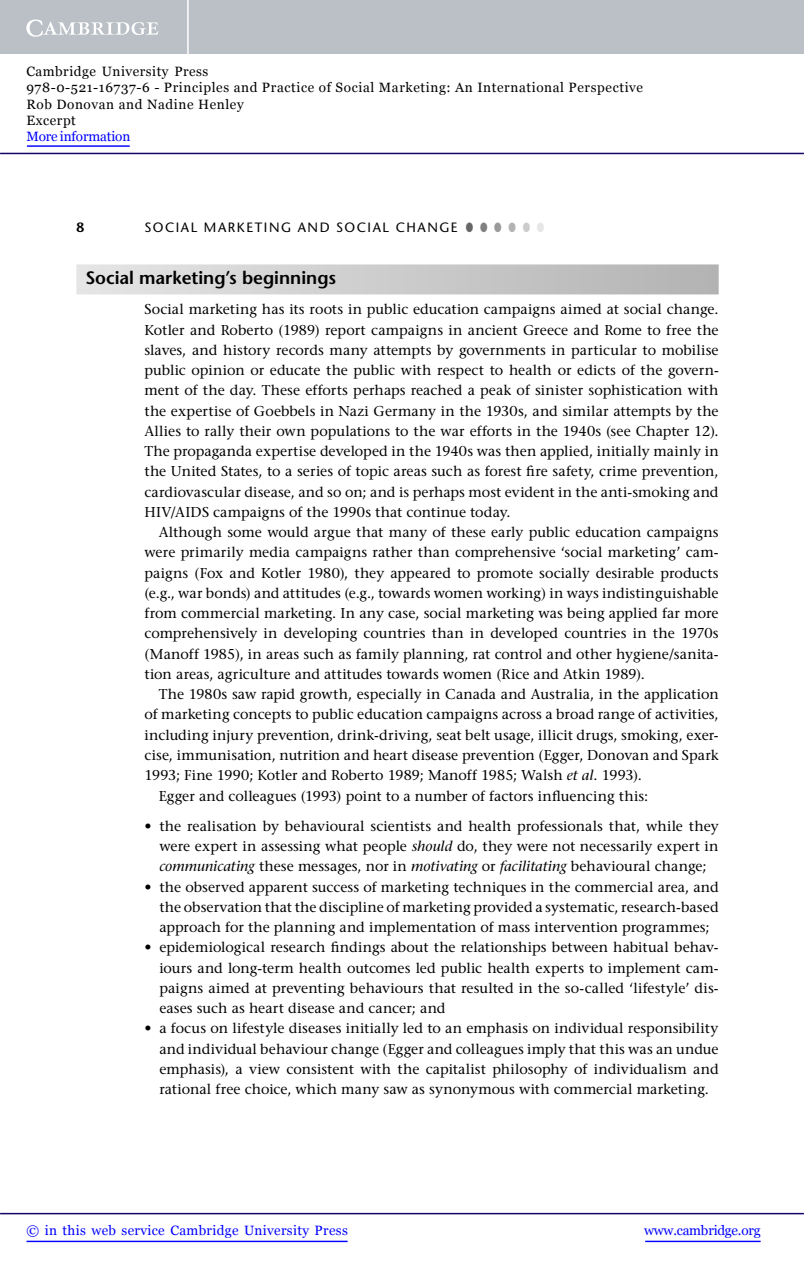
<style>
.page{position:relative;width:804px;height:1264px;background:#fff}
.page>*{position:absolute;margin:0;border:0;box-sizing:border-box;transform-origin:0 0}
.t1{font:600 18px "Stone Sans Std";color:#000}
.t2{font:500 14.25px/20.2px "Stone Serif Std";color:#000;text-align:justify}
.t3{font:13.5px/16.2px "Georgia";letter-spacing:.045em;color:#000}
.t4{font:13.5px "Georgia";letter-spacing:.025em;color:#00f}
.t5{font:500 13.5px "Stone Sans Std";letter-spacing:.115em;color:#000}
.t6{font:13.5px "Georgia";letter-spacing:-.015em;color:#00f}
.t7{font:13.5px "Georgia";letter-spacing:-.01em;color:#00f}
.t8{font:600 13.5px "Stone Sans Std";color:#000}
.s1{color:#666}
.s2{color:#808080}
.s3{color:#999}
.s4{color:#b3b3b3}
.s5{color:#ccc}
.s6{color:#e6e6e6}
.s7{font-style:italic}
</style>
<div class="page">
<div style="left:76px;top:264px;width:642px;height:30px;background:linear-gradient(to right,#e5e5e5,#b3b3b3)"></div>
<div style="left:0;top:0;width:804px;height:54px;background:#bac0c6"></div>
<svg style="left:26px;top:20px;width:132px;height:17px"></svg>
<hr style="left:187px;top:0;width:2px;height:54px;background:#fff">
<hr style="left:0;top:153px;width:804px;height:1px;background:#150666">
<hr style="left:27px;top:145px;width:103px;height:2px;background:#00f">
<hr style="left:645px;top:1240px;width:115px;height:2px;background:#00f">
<hr style="left:0;top:1212px;width:804px;height:2px;background:#150666">
<hr style="left:27px;top:1240px;width:320px;height:2px;background:#00f">
<p class="t3" style="left:26px;top:64px;width:618px">Cambridge University Press<br>978-0-521-16737-6 - Principles and Practice of Social Marketing: An International Perspective Rob Donovan and Nadine Henley<br>Excerpt</p>
<p class="t7" style="left:26px;top:128px;width:105px">More information</p>
<p class="t8" style="left:76px;top:221px;width:9px">8</p>
<p class="t5" style="left:144px;top:221px;width:401px">SOCIAL MARKETING AND SOCIAL CHANGE <span class="s1">●</span> <span class="s2">●</span> <span class="s3">●</span> <span class="s4">●</span> <span class="s5">●</span> <span class="s6">●</span></p>
<p class="t1" style="left:85px;top:270px;width:252px">Social marketing’s beginnings</p>
<p class="t2" style="left:144px;top:300px;width:576px">Social marketing has its roots in public education campaigns aimed at social change.<br>Kotler and Roberto ( 1989 ) report campaigns in ancient Greece and Rome to free the slaves, and history records many attempts by governments in particular to mobilise public opinion or educate the public with respect to health or edicts of the govern&shy;ment of the day. These efforts perhaps reached a peak of sinister sophistication with the expertise of Goebbels in Nazi Germany in the 1930s, and similar attempts by the Allies to rally their own populations to the war efforts in the 1940s (see Chapter 12 ).<br>The propaganda expertise developed in the 1940s was then applied, initially mainly in the United States, to a series of topic areas such as forest fire safety, crime prevention, cardiovascular disease, and so on; and is perhaps most evident in the anti-smoking and HIV/AIDS campaigns of the 1990s that continue today.</p>
<p class="t2" style="left:144px;top:523px;width:576px;text-indent:14px">Although some would argue that many of these early public education campaigns were primarily media campaigns rather than comprehensive ‘social marketing’ cam&shy;paigns (Fox and Kotler 1980 ), they appeared to promote socially desirable products (e.g., war bonds) and attitudes (e.g., towards women working) in ways indistinguishable from commercial marketing. In any case, social marketing was being applied far more comprehensively in developing countries than in developed countries in the 1970s (Manoff 1985 ), in areas such as family planning, rat control and other hygiene/sanita&shy;tion areas, agriculture and attitudes towards women (Rice and Atkin 1989 ).</p>
<p class="t2" style="left:159px;top:685px;width:561px">The 1980s saw rapid growth, especially in Canada and Australia, in the application</p>
<p class="t2" style="left:144px;top:706px;width:576px">of marketing concepts to public education campaigns across a broad range of activities,</p>
<p class="t2" style="left:144px;top:726px;width:575px">including injury prevention, drink-driving, seat belt usage, illicit drugs, smoking, exer-</p>
<p class="t2" style="left:144px;top:746px;width:575px">cise, immunisation, nutrition and heart disease prevention (Egger, Donovan and Spark</p>
<p class="t2" style="left:144px;top:766px;width:499px">1993 ; Fine 1990 ; Kotler and Roberto 1989 ; Manoff 1985 ; Walsh <span class="s7">et al</span> . 1993 ).</p>
<p class="t2" style="left:159px;top:787px;width:491px">Egger and colleagues ( 1993 ) point to a number of factors influencing this:</p>
<p class="t2" style="left:159px;top:817px;width:561px;text-indent:-15px">• the realisation by behavioural scientists and health professionals that, while they were expert in assessing what people <span class="s7">should</span> do, they were not necessarily expert in <span class="s7">communicating</span> these messages, nor in <span class="s7">motivating</span> or <span class="s7">facilitating</span> behavioural change;</p>
<p class="t2" style="left:159px;top:878px;width:561px;text-indent:-15px">• the observed apparent success of marketing techniques in the commercial area, and the observation that the discipline of marketing provided a systematic, research-based approach for the planning and implementation of mass intervention programmes;</p>
<p class="t2" style="left:159px;top:938px;width:561px;text-indent:-15px">• epidemiological research findings about the relationships between habitual behav&shy;iours and long-term health outcomes led public health experts to implement cam&shy;paigns aimed at preventing behaviours that resulted in the so-called ‘lifestyle’ dis&shy;eases such as heart disease and cancer; and</p>
<p class="t2" style="left:159px;top:1019px;width:561px;text-indent:-15px">• a focus on lifestyle diseases initially led to an emphasis on individual responsibility and individual behaviour change (Egger and colleagues imply that this was an undue emphasis), a view consistent with the capitalist philosophy of individualism and rational free choice, which many saw as synonymous with commercial marketing .</p>
<p class="t4" style="left:27px;top:1222px;width:323px">© in this web service Cambridge University Press</p>
<p class="t6" style="left:644px;top:1222px;width:118px">www.cambridge.org</p>
</div>
